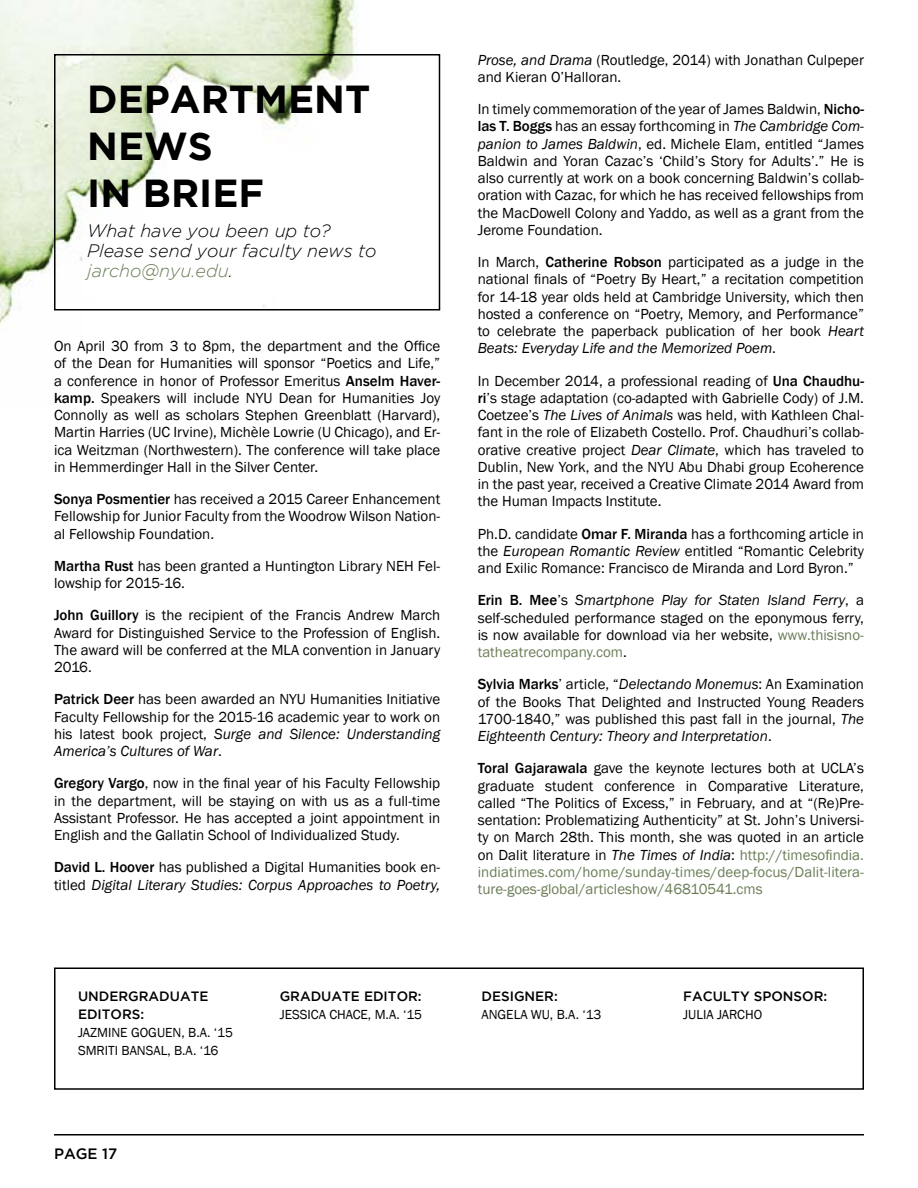
<style>
.page{position:relative;width:918px;height:1188px;background:#fff}
.page>*{position:absolute;margin:0;border:0;box-sizing:border-box;transform-origin:0 0}
.t1{font:700 39px/46.8px "Gotham";color:#000}
.t2{font:italic 300 18px/19.8px "Gotham";color:#000}
.t3{font:15px/17.2px "Franklin Gothic";color:#000;text-align:justify}
.t4{font:italic 15px/17.2px "Franklin Gothic";color:#000}
.t5{font:500 15px "Gotham";color:#000}
.t6{font:13.5px/18px "Franklin Gothic";color:#000}
.t7{font:500 13.5px/18px "Gotham";color:#000}
.s1{color:#6a7d56}
.s2{font-weight:500}
.s3{font-style:italic}
.s4{font-weight:500;font-style:normal}
.s5{font-style:normal}
</style>
<div class="page">
<img style="left:0;top:0;width:372px;height:326px">
<hr style="left:54px;top:1134px;width:810px;height:2px;background:#000">
<div style="left:54px;top:54px;width:386px;height:256px;border:2px solid #000"></div>
<div style="left:54px;top:968px;width:810px;height:122px;border:2px solid #000"></div>
<h1 class="t1" style="left:87px;top:75px;width:285px">DEPARTMENT<br>NEWS<br>IN BRIEF</h1>
<p class="t2" style="left:87px;top:221px;width:291px">What have you been up to?<br>Please send your faculty news to <span class="s1">jarcho@nyu.edu</span>.</p>
<p class="t3" style="left:54px;top:338px;width:388px">On April 30 from 3 to 8pm, the department and the Office of the Dean for Humanities will sponsor “Poetics and Life,” a conference in honor of Professor Emeritus <span class="s2">Anselm Haver&shy;kamp.</span> Speakers will include NYU Dean for Humanities Joy Connolly as well as scholars Stephen Greenblatt (Harvard), Martin Harries (UC Irvine), Michèle Lowrie (U Chicago), and Er&shy;ica Weitzman (Northwestern). The conference will take place in Hemmerdinger Hall in the Silver Center.</p>
<p class="t3" style="left:54px;top:491px;width:388px"><span class="s2">Sonya Posmentier</span> has received a 2015 Career Enhancement Fellowship for Junior Faculty from the Woodrow Wilson Nation&shy;al Fellowship Foundation.</p>
<p class="t3" style="left:54px;top:557px;width:388px"><span class="s2">Martha Rust</span> has been granted a Huntington Library NEH Fel&shy;lowship for 2015-16.</p>
<p class="t3" style="left:54px;top:607px;width:388px"><span class="s2">John Guillory</span> is the recipient of the Francis Andrew March Award for Distinguished Service to the Profession of English.<br>The award will be conferred at the MLA convention in January 2016.</p>
<p class="t3" style="left:54px;top:691px;width:388px"><span class="s2">Patrick Deer</span> has been awarded an NYU Humanities Initiative Faculty Fellowship for the 2015-16 academic year to work on his latest book project, <span class="s3">Surge and Silence: Understanding America’s Cultures of War</span>.</p>
<p class="t3" style="left:54px;top:775px;width:388px"><span class="s2">Gregory Vargo</span>, now in the final year of his Faculty Fellowship in the department, will be staying on with us as a full-time Assistant Professor. He has accepted a joint appointment in English and the Gallatin School of Individualized Study.</p>
<p class="t4" style="left:54px;top:859px;width:388px"><span class="s4">David L. Hoover</span> <span class="s5">has published a Digital Humanities book en&shy;titled</span> Digital Literary Studies: Corpus Approaches to Poetry,</p>
<p class="t3" style="left:478px;top:51px;width:388px"><span class="s3">Prose, and Drama</span> (Routledge, 2014) with Jonathan Culpeper and Kieran O’Halloran.</p>
<p class="t3" style="left:478px;top:101px;width:388px">In timely commemoration of the year of James Baldwin, <span class="s2">Nicho&shy;las T. Boggs</span> has an essay forthcoming in <span class="s3">The Cambridge Com&shy;panion to James Baldwin</span>, ed. Michele Elam, entitled “James Baldwin and Yoran Cazac’s ‘Child’s Story for Adults’.” He is also currently at work on a book concerning Baldwin’s collab&shy;oration with Cazac, for which he has received fellowships from the MacDowell Colony and Yaddo, as well as a grant from the Jerome Foundation.</p>
<p class="t3" style="left:478px;top:254px;width:388px">In March, <span class="s2">Catherine Robson</span> participated as a judge in the national finals of “Poetry By Heart,” a recitation competition for 14-18 year olds held at Cambridge University, which then hosted a conference on “Poetry, Memory, and Performance” to celebrate the paperback publication of her book <span class="s3">Heart Beats: Everyday Life and the Memorized Poem</span>.</p>
<p class="t3" style="left:478px;top:372px;width:388px">In December 2014, a professional reading of <span class="s2">Una Chaudhu&shy;ri</span>’s stage adaptation (co-adapted with Gabrielle Cody) of J.M.<br>Coetzee’s <span class="s3">The Lives of Animals</span> was held, with Kathleen Chal&shy;fant in the role of Elizabeth Costello. Prof. Chaudhuri’s collab&shy;orative creative project <span class="s3">Dear Climate</span>, which has traveled to Dublin, New York, and the NYU Abu Dhabi group Ecoherence in the past year, received a Creative Climate 2014 Award from the Human Impacts Institute.</p>
<p class="t3" style="left:478px;top:525px;width:388px">Ph.D. candidate <span class="s2">Omar F. Miranda</span> has a forthcoming article in the <span class="s3">European Romantic Review</span> entitled “Romantic Celebrity and Exilic Romance: Francisco de Miranda and Lord Byron.”</p>
<p class="t3" style="left:478px;top:592px;width:388px"><span class="s2">Erin B. Mee</span>’s <span class="s3">Smartphone Play for Staten Island Ferry</span>, a self-scheduled performance staged on the eponymous ferry, is now available for download via her website, <span class="s1">www.thisisno&shy;tatheatrecompany.com</span>.</p>
<p class="t3" style="left:478px;top:676px;width:388px"><span class="s2">Sylvia Marks</span>’ article, “<span class="s3">Delectando Monemus</span>: An Examination of the Books That Delighted and Instructed Young Readers 1700-1840,” was published this past fall in the journal, <span class="s3">The Eighteenth Century: Theory and Interpretation</span>.</p>
<p class="t3" style="left:478px;top:760px;width:388px"><span class="s2">Toral Gajarawala</span> gave the keynote lectures both at UCLA’s graduate student conference in Comparative Literature, called “The Politics of Excess,” in February, and at “(Re)Pre&shy;sentation: Problematizing Authenticity” at St. John’s Universi&shy;ty on March 28th. This month, she was quoted in an article on Dalit literature in <span class="s3">The Times of India</span>: <span class="s1">http://timesofindia. indiatimes.com/home/sunday-times/deep-focus/Dalit-litera&shy;ture-goes-global/articleshow/46810541.cms</span></p>
<p class="t7" style="left:78px;top:987px;width:132px">UNDERGRADUATE<br>EDITORS:</p>
<p class="t6" style="left:78px;top:1024px;width:156px">JAZMINE GOGUEN, B.A. ‘15<br>SMRITI BANSAL, B.A. ‘16</p>
<p class="t5" style="left:54px;top:1145px;width:65px">PAGE 17</p>
<p class="t7" style="left:280px;top:987px;width:143px">GRADUATE EDITOR:</p>
<p class="t6" style="left:280px;top:1006px;width:144px">JESSICA CHACE, M.A. ‘15</p>
<p class="t7" style="left:481px;top:987px;width:78px">DESIGNER:</p>
<p class="t6" style="left:481px;top:1006px;width:122px">ANGELA WU, B.A. ‘13</p>
<p class="t7" style="left:683px;top:987px;width:145px">FACULTY SPONSOR:</p>
<p class="t6" style="left:683px;top:1006px;width:81px">JULIA JARCHO</p>
</div>
